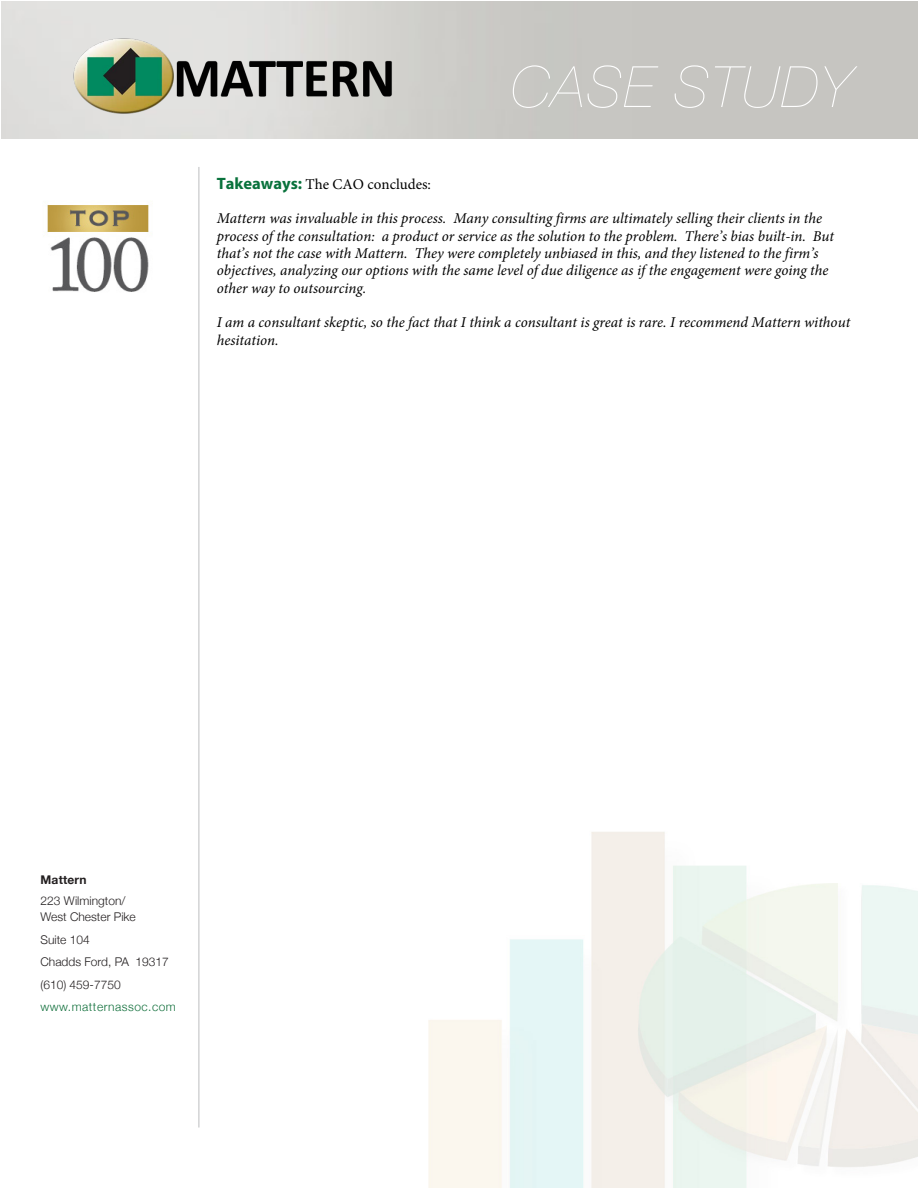
<style>
.page{position:relative;width:918px;height:1188px;background:#fff}
.page>*{position:absolute;margin:0;border:0;box-sizing:border-box;transform-origin:0 0}
.t1{font:italic 200 57px "Helvetica Neue";letter-spacing:.04em;color:#fff}
.t2{font:italic 15px/17.2px "Minion Pro";color:#000}
.t3{font:15px "Minion Pro";color:#000}
.t4{font:300 12px/22.5px "Helvetica Neue";color:#231f20}
.s1{font-family:"Myriad Pro";font-weight:700;font-size:16.5px;color:#09723c}
.s2{font-weight:700}
.s3{color:#12703c}
</style>
<div class="page">
<hr style="left:199px;top:167px;width:1px;height:961px;background:#bcbdc0">
<img style="left:70px;top:39px;width:339px;height:78px">
<img style="left:47px;top:204px;width:102px;height:88px">
<p class="t1" style="left:511px;top:42px;width:342px">CASE STUDY</p>
<p class="t3" style="left:217px;top:175px;width:216px"><span class="s1">Takeaways:</span> The CAO concludes:</p>
<p class="t2" style="left:217px;top:210px;width:619px">Mattern was invaluable in this process. Many consulting firms are ultimately selling their clients in the process of the consultation: a product or service as the solution to the problem. There’s bias built-in. But that’s not the case with Mattern. They were completely unbiased in this, and they listened to the firm’s objectives, analyzing our options with the same level of due diligence as if the engagement were going the other way to outsourcing.</p>
<p class="t2" style="left:217px;top:314px;width:635px">I am a consultant skeptic, so the fact that I think a consultant is great is rare. I recommend Mattern without hesitation.</p>
<p class="t4" style="left:40px;top:869px;width:86px;line-height:20.4px"><span class="s2">Mattern<br></span>223 Wilmington/</p>
<p class="t4" style="left:40px;top:905px;width:137px">West Chester Pike<br>Suite 104<br>Chadds Ford, PA 19317 (610) 459-7750 <span class="s3">www.matternassoc.com</span></p>
</div>
